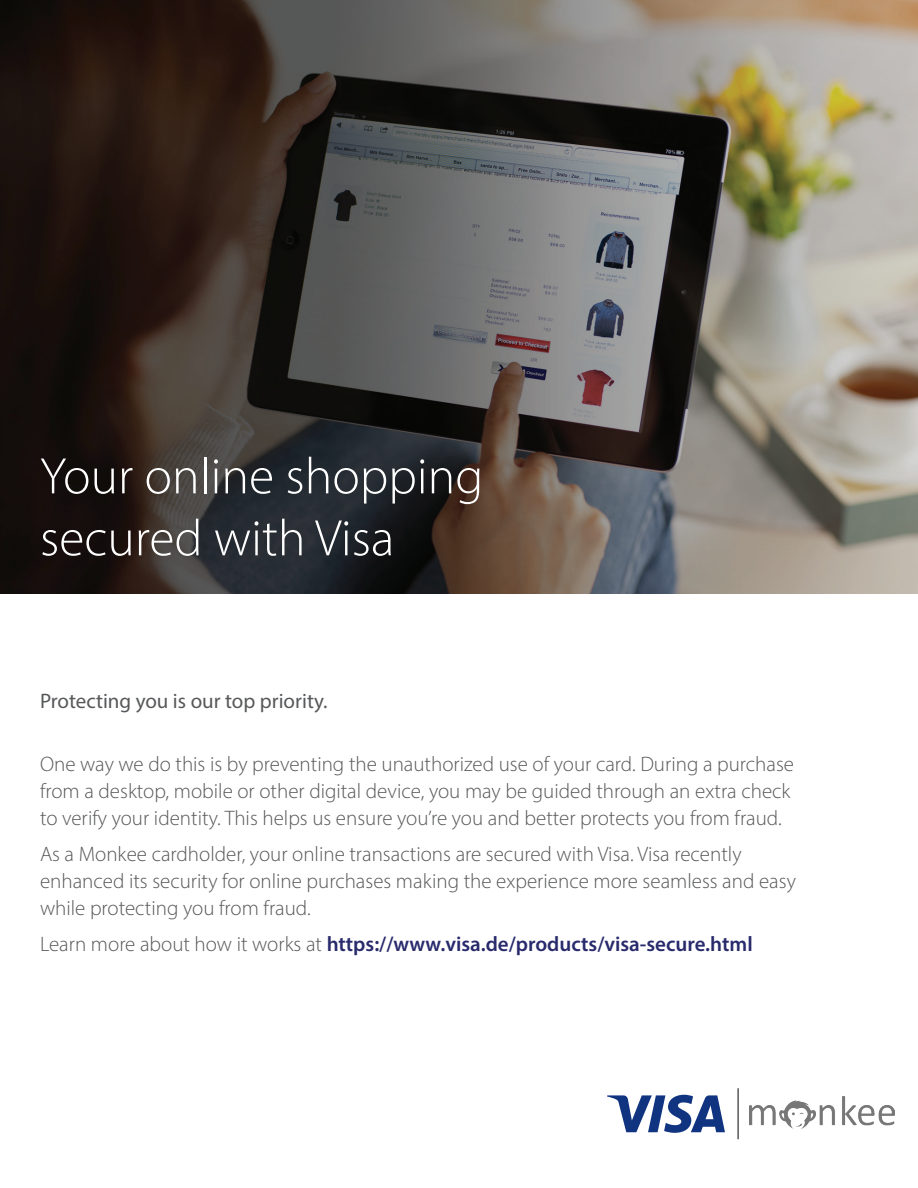
<style>
.page{position:relative;width:918px;height:1188px;background:#fff}
.page>*{position:absolute;margin:0;border:0;box-sizing:border-box;transform-origin:0 0}
.t1{font:300 51.6px/61.9px "Myriad Pro";color:#fff}
.t2{font:300 21px/27px "Myriad Pro";color:#57585a}
.t3{font:600 21px "Myriad Pro";color:#282a6c}
.t4{font:21px "Myriad Pro";color:#57585a}
.s1{font-weight:300;color:#57585a}
</style>
<div class="page">
<img style="left:0;top:0;width:918px;height:594px">
<img style="left:750px;top:1097px;width:145px;height:31px">
<svg style="left:607px;top:1095px;width:118px;height:38px"></svg>
<hr style="left:737px;top:1088px;width:2px;height:51px;background:#57585a">
<h1 class="t1" style="left:40px;top:445px;width:445px">Your online shopping secured with Visa</h1>
<p class="t4" style="left:40px;top:688px;width:289px">Protecting you is our top priority.</p>
<p class="t2" style="left:40px;top:750px;width:756px">One way we do this is by preventing the unauthorized use of your card. During a purchase from a desktop, mobile or other digital device, you may be guided through an extra check to verify your identity. This helps us ensure you’re you and better protects you from fraud.</p>
<p class="t2" style="left:40px;top:840px;width:757px">As a Monkee cardholder, your online transactions are secured with Visa. Visa recently enhanced its security for online purchases making the experience more seamless and easy while protecting you from fraud.</p>
<p class="t3" style="left:40px;top:930px;width:714px"><span class="s1">Learn more about how it works at</span> https://www.visa.de/products/visa-secure.html</p>
</div>
